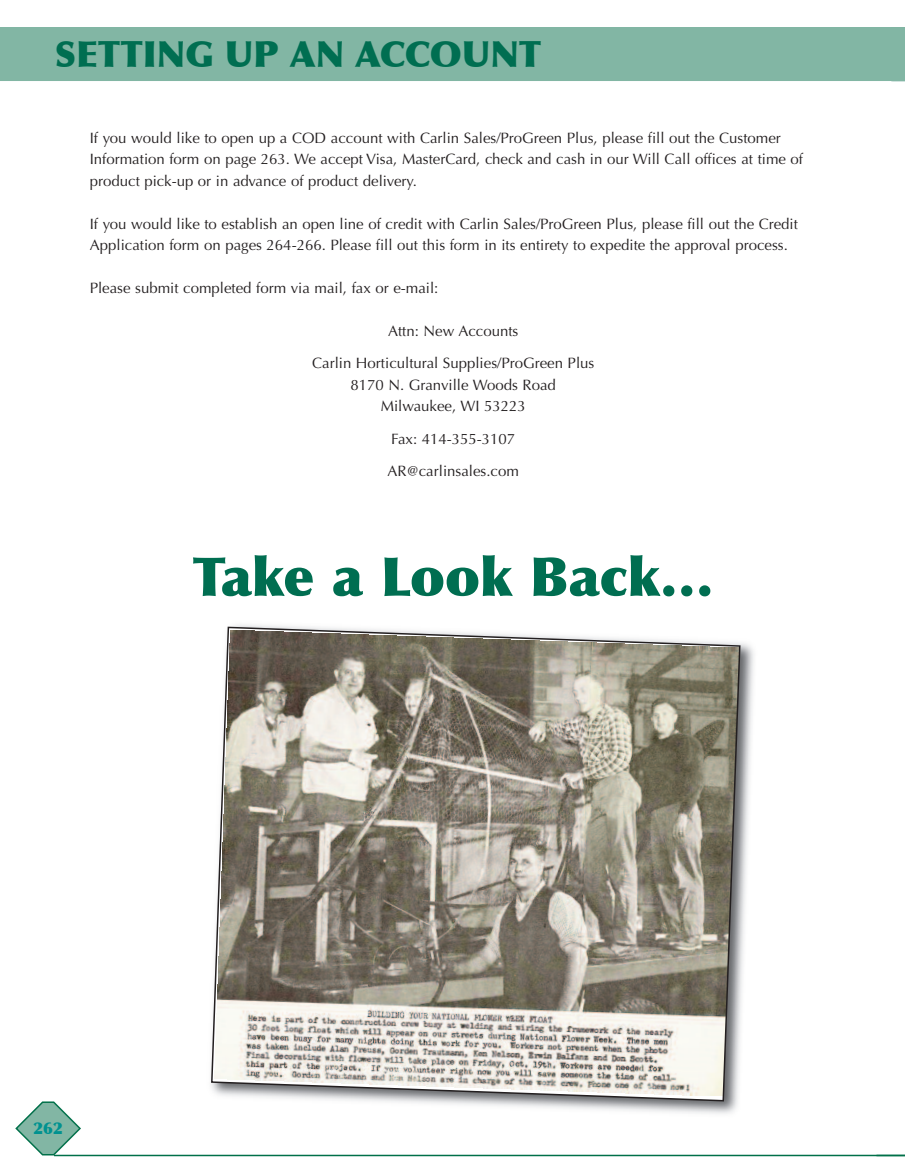
<style>
.page{position:relative;width:905px;height:1175px;background:#fff}
.page>*{position:absolute;margin:0;border:0;box-sizing:border-box;transform-origin:0 0}
.t1{font:900 54px "Optima";color:#006e51}
.t2{font:900 36px "Optima";color:#006e51}
.t3{font:900 16.5px "Optima";color:#009290}
.t4{font:15px/21.5px "Optima";color:#231f20}
</style>
<div class="page">
<svg style="left:15px;top:1101px;width:66px;height:54px"></svg>
<div style="left:0;top:27px;width:904px;height:54px;background:#82b6a4"></div>
<hr style="left:54px;top:1154px;width:850px;height:2px;background:#007049">
<img style="left:235px;top:624px;width:519px;height:490px">
<svg style="left:211px;top:626px;width:530px;height:476px;background:#a19c90"></svg>
<h2 class="t2" style="left:55px;top:32px;width:488px">SETTING UP AN ACCOUNT</h2>
<p class="t4" style="left:90px;top:127px;width:714px">If you would like to open up a COD account with Carlin Sales/ProGreen Plus, please fill out the Customer<br>Information form on page 263. We accept Visa, MasterCard, check and cash in our Will Call offices at time of product pick-up or in advance of product delivery.</p>
<p class="t4" style="left:90px;top:213px;width:709px">If you would like to establish an open line of credit with Carlin Sales/ProGreen Plus, please fill out the Credit<br>Application form on pages 264-266. Please fill out this form in its entirety to expedite the approval process.</p>
<p class="t4" style="left:90px;top:277px;width:350px">Please submit completed form via mail, fax or e-mail:</p>
<p class="t4" style="left:312px;top:314px;width:284px;line-height:32.5px;text-align:center">Attn: New Accounts<br>Carlin Horticultural Supplies/ProGreen Plus</p>
<p class="t4" style="left:350px;top:374px;width:207px;text-align:center">8170 N. Granville Woods Road<br>Milwaukee, WI 53223</p>
<p class="t4" style="left:387px;top:422px;width:133px;line-height:32.5px">Fax: 414-355-3107<br>AR@carlinsales.com</p>
<h1 class="t1" style="left:193px;top:544px;width:522px">Take a Look Back…</h1>
<p class="t3" style="left:33px;top:1117px;width:31px">262</p>
</div>
